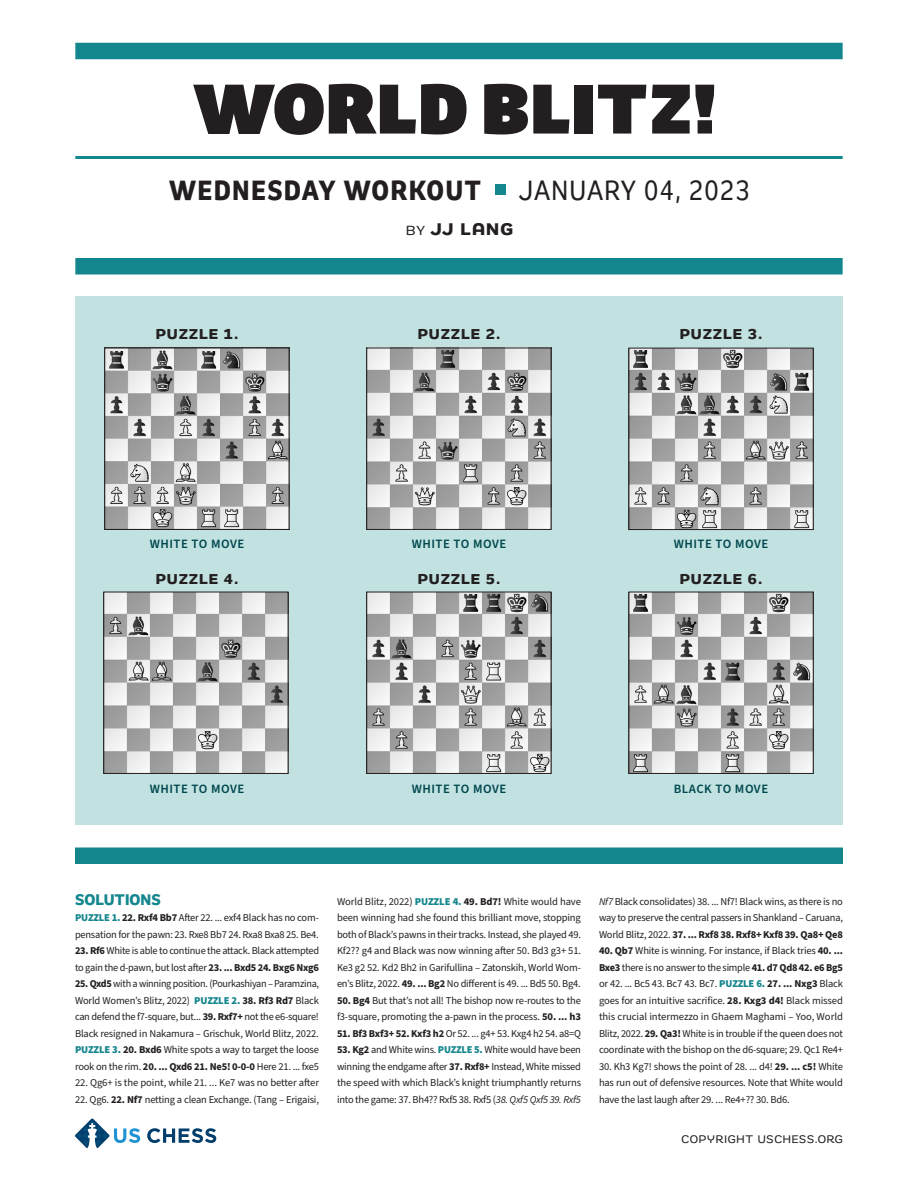
<style>
.page{position:relative;width:918px;height:1188px;background:#fff}
.page>*{position:absolute;margin:0;border:0;box-sizing:border-box;transform-origin:0 0}
.HEDLINE{font:900 72px "Remora Sans W2";color:#231f20}
.DEK{font:700 28.5px "Remora Sans W1";letter-spacing:.045em;color:#231f20}
.DEK-2{font:500 28.5px "Remora Sans W1";letter-spacing:.045em;color:#231f20}
.t1{font:700 17.25px "Remora Sans W3";letter-spacing:.065em;color:#231f20}
.SOLUTIONS_Page_Title{font:700 15.75px "Remora Sans W2";color:#14868d}
.MYM_DIAGRAM_TITLE{font:700 14.7px "Remora Sans W3";letter-spacing:.055em;color:#231f20}
.MYM_DIAGRAM_CAPTION{font:600 12.75px "Source Sans Pro";letter-spacing:.04em;color:#00474f}
.t2{font:500 11.25px "Remora Sans W3";letter-spacing:.07em;color:#231f20}
.SOLUTIONS_CLASSIFIED{font:10.5px/16.5px "Source Sans Pro";letter-spacing:-.02em;color:#231f20;text-align:justify}
.s1{font-weight:500;font-size:13.5px}
.s2{font-weight:900;color:#14868d}
.s3{font-weight:700}
.s4{font-style:italic}
</style>
<div class="page">
<div style="left:75px;top:848px;width:768px;height:16px;background:#14868d"></div>
<div style="left:75px;top:297px;width:768px;height:528px;background:#c1e2e0"></div>
<div style="left:75px;top:43px;width:768px;height:16px;background:#14868d"></div>
<hr style="left:75px;top:156px;width:768px;height:3px;background:#14868d">
<div style="left:75px;top:258px;width:768px;height:16px;background:#14868d"></div>
<svg style="left:147px;top:1128px;width:69px;height:15px"></svg>
<svg style="left:75px;top:1119px;width:65px;height:29px"></svg>
<img style="left:107px;top:350px;width:180px;height:178px">
<div style="left:105px;top:348px;width:184px;height:182px;border:1px solid #231f20"></div>
<img style="left:106px;top:594px;width:180px;height:178px">
<div style="left:104px;top:592px;width:184px;height:182px;border:1px solid #231f20"></div>
<img style="left:369px;top:350px;width:180px;height:178px">
<img style="left:369px;top:594px;width:180px;height:178px">
<div style="left:367px;top:592px;width:184px;height:182px;border:1px solid #231f20"></div>
<img style="left:631px;top:350px;width:180px;height:178px">
<div style="left:629px;top:348px;width:184px;height:182px;border:1px solid #231f20"></div>
<img style="left:631px;top:594px;width:180px;height:178px">
<div style="left:629px;top:592px;width:184px;height:182px;border:1px solid #231f20"></div>
<div style="left:495px;top:184px;width:11px;height:11px;background:#14868d"></div>
<p class="HEDLINE" style="left:193px;top:61px;width:524px">WORLD BLITZ!</p>
<p class="DEK" style="left:169px;top:171px;width:314px">WEDNESDAY WORKOUT</p>
<p class="DEK-2" style="left:519px;top:172px;width:232px">JANUARY 04, 2023</p>
<p class="MYM_DIAGRAM_TITLE" style="left:156px;top:325px;width:84px">PUZZLE 1.</p>
<p class="MYM_DIAGRAM_CAPTION" style="left:150px;top:535px;width:96px">WHITE TO MOVE</p>
<p class="MYM_DIAGRAM_TITLE" style="left:156px;top:570px;width:84px">PUZZLE 4.</p>
<h3 class="t1" style="left:406px;top:217px;width:108px"><span class="s1">BY</span> JJ LANG</h3>
<p class="MYM_DIAGRAM_TITLE" style="left:418px;top:325px;width:84px">PUZZLE 2.</p>
<p class="MYM_DIAGRAM_CAPTION" style="left:412px;top:535px;width:96px">WHITE TO MOVE</p>
<p class="MYM_DIAGRAM_TITLE" style="left:418px;top:570px;width:84px">PUZZLE 5.</p>
<p class="MYM_DIAGRAM_TITLE" style="left:680px;top:325px;width:84px">PUZZLE 3.</p>
<p class="MYM_DIAGRAM_CAPTION" style="left:674px;top:535px;width:96px">WHITE TO MOVE</p>
<p class="MYM_DIAGRAM_TITLE" style="left:680px;top:570px;width:84px">PUZZLE 6.</p>
<p class="MYM_DIAGRAM_CAPTION" style="left:150px;top:780px;width:96px">WHITE TO MOVE</p>
<p class="MYM_DIAGRAM_CAPTION" style="left:412px;top:780px;width:96px">WHITE TO MOVE</p>
<p class="MYM_DIAGRAM_CAPTION" style="left:674px;top:780px;width:96px">BLACK TO MOVE</p>
<p class="SOLUTIONS_Page_Title" style="left:75px;top:889px;width:87px">SOLUTIONS</p>
<p class="SOLUTIONS_CLASSIFIED" style="left:75px;top:910px;width:246px"><span class="s2">PUZZLE 1.</span> <span class="s3">22. Rxf4 Bb7</span> After 22. ... exf4 Black has no com&shy;pensation for the pawn: 23. Rxe8 Bb7 24. Rxa8 Bxa8 25. Be4.</p>
<p class="SOLUTIONS_CLASSIFIED" style="left:75px;top:943px;width:246px"><span class="s3">23. Rf6</span> White is able to continue the attack. Black attempted to gain the d-pawn, but lost after <span class="s3">23. ... Bxd5 24. Bxg6 Nxg6</span></p>
<p class="SOLUTIONS_CLASSIFIED" style="left:75px;top:976px;width:246px"><span class="s3">25. Qxd5</span> with a winning position. (Pourkashiyan – Paramzina, World Women’s Blitz, 2022) <span class="s2">PUZZLE 2.</span> <span class="s3">38. Rf3 Rd7</span> Black can defend the f7-square, but... <span class="s3">39. Rxf7+</span> not the e6-square!<br>Black resigned in Nakamura – Grischuk, World Blitz, 2022.<br><span class="s2">PUZZLE 3.</span> <span class="s3">20. Bxd6</span> White spots a way to target the loose rook on the rim. <span class="s3">20. ... Qxd6 21. Ne5! 0-0-0</span> Here 21. ... fxe5</p>
<p class="SOLUTIONS_CLASSIFIED" style="left:75px;top:1075px;width:246px">22. Qg6+ is the point, while 21. ... Ke7 was no better after</p>
<p class="SOLUTIONS_CLASSIFIED" style="left:75px;top:1091px;width:246px">22. Qg6. <span class="s3">22. Nf7</span> netting a clean Exchange. (Tang – Erigaisi,</p>
<p class="SOLUTIONS_CLASSIFIED" style="left:337px;top:893px;width:246px">World Blitz, 2022) <span class="s2">PUZZLE 4.</span> <span class="s3">49. Bd7!</span> White would have been winning had she found this brilliant move, stopping both of Black’s pawns in their tracks. Instead, she played 49.<br>Kf2?? g4 and Black was now winning after 50. Bd3 g3+ 51.<br>Ke3 g2 52. Kd2 Bh2 in Garifullina – Zatonskih, World Wom&shy;en’s Blitz, 2022. <span class="s3">49. ... Bg2</span> No different is 49. ... Bd5 50. Bg4.</p>
<p class="SOLUTIONS_CLASSIFIED" style="left:337px;top:992px;width:245px"><span class="s3">50. Bg4</span> But that’s not all! The bishop now re-routes to the f3-square, promoting the a-pawn in the process. <span class="s3">50. ... h3</span></p>
<p class="SOLUTIONS_CLASSIFIED" style="left:337px;top:1025px;width:246px"><span class="s3">51. Bf3 Bxf3+ 52. Kxf3 h2</span> Or 52. ... g4+ 53. Kxg4 h2 54. a8=Q</p>
<p class="SOLUTIONS_CLASSIFIED" style="left:337px;top:1042px;width:246px"><span class="s3">53. Kg2</span> and White wins. <span class="s2">PUZZLE 5.</span> White would have been winning the endgame after <span class="s3">37. Rxf8+</span> Instead, White missed the speed with which Black’s knight triumphantly returns into the game: 37. Bh4?? Rxf5 38. Rxf5 (<span class="s4">38. Qxf5 Qxf5 39. Rxf5</span></p>
<p class="SOLUTIONS_CLASSIFIED" style="left:599px;top:893px;width:245px"><span class="s4">Nf7</span> Black consolidates) 38. ... Nf7! Black wins, as there is no way to preserve the central passers in Shankland – Caruana, World Blitz, 2022. <span class="s3">37. ... Rxf8 38. Rxf8+ Kxf8 39. Qa8+ Qe8</span></p>
<p class="SOLUTIONS_CLASSIFIED" style="left:599px;top:943px;width:246px"><span class="s3">40. Qb7</span> White is winning. For instance, if Black tries <span class="s3">40. ...<br>Bxe3</span> there is no answer to the simple <span class="s3">41. d7 Qd8 42. e6 Bg5 </span>or 42. ... Bc5 43. Bc7 43. Bc7. <span class="s2">PUZZLE 6.</span> <span class="s3">27. ... Nxg3</span> Black goes for an intuitive sacrifice. <span class="s3">28. Kxg3 d4!</span> Black missed this crucial intermezzo in Ghaem Maghami – Yoo, World Blitz, 2022. <span class="s3">29. Qa3!</span> White is in trouble if the queen does not coordinate with the bishop on the d6-square; 29. Qc1 Re4+</p>
<p class="SOLUTIONS_CLASSIFIED" style="left:599px;top:1058px;width:246px">30. Kh3 Kg7! shows the point of 28. ... d4! <span class="s3">29. ... c5!</span> White has run out of defensive resources. Note that White would have the last laugh after 29. ... Re4+?? 30. Bd6.</p>
<p class="t2" style="left:681px;top:1132px;width:163px">COPYRIGHT USCHESS.ORG</p>
</div>
